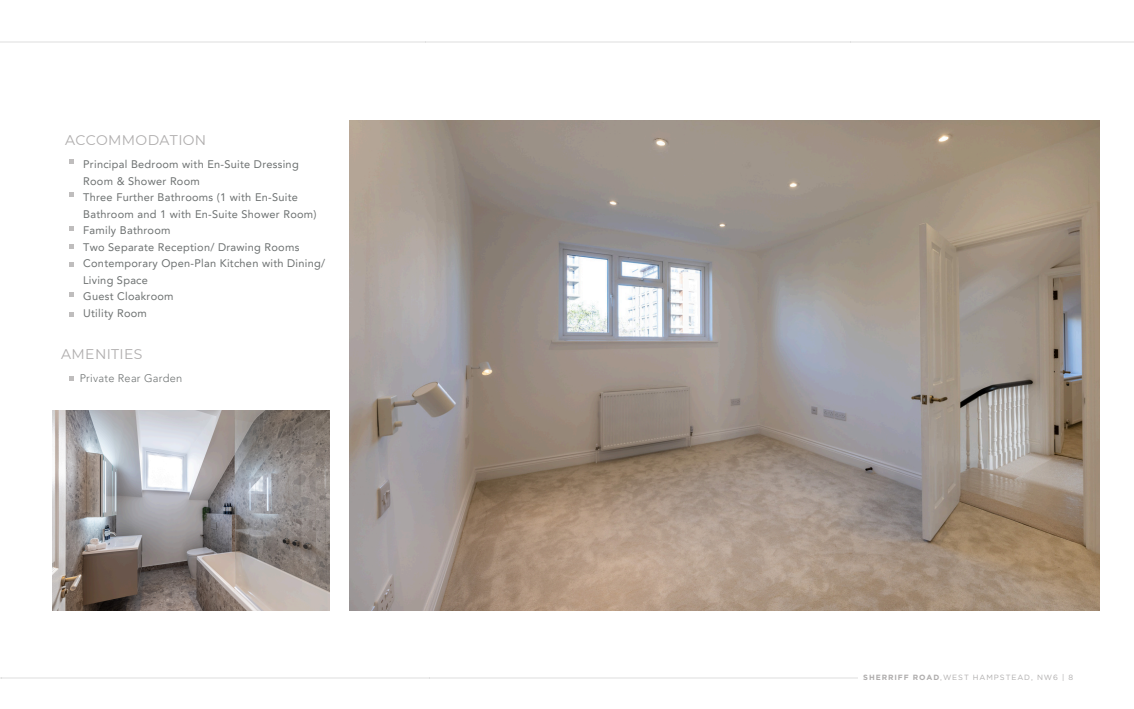
<style>
.page{position:relative;width:1134px;height:709px;background:#fff}
.page>*{position:absolute;margin:0;border:0;box-sizing:border-box;transform-origin:0 0}
.t1{font:14px "Montserrat";letter-spacing:.025em;color:#afadad}
.t2{font:11px/16.5px "Avenir LT Pro";letter-spacing:.025em;color:#6c7070}
.t3{font:300 11px "Avenir LT Pro";letter-spacing:.025em;color:#6c7070}
.t4{font:7.5px "Gotham";letter-spacing:.12em;color:#afadad}
.s1{font-weight:700}
</style>
<div class="page">
<hr style="left:0;top:41px;width:426px;height:2px;background:#231f20">
<hr style="left:425px;top:41px;width:426px;height:2px;background:#231f20">
<hr style="left:851px;top:41px;width:283px;height:2px;background:#231f20">
<img style="left:349px;top:120px;width:750px;height:490px">
<img style="left:52px;top:410px;width:277px;height:200px">
<svg style="left:69px;top:160px;width:4px;height:4px"></svg>
<svg style="left:69px;top:192px;width:4px;height:4px"></svg>
<svg style="left:69px;top:292px;width:4px;height:4px"></svg>
<svg style="left:69px;top:226px;width:4px;height:5px"></svg>
<svg style="left:69px;top:244px;width:4px;height:4px"></svg>
<svg style="left:69px;top:377px;width:4px;height:4px"></svg>
<hr style="left:1px;top:677px;width:429px;height:2px;background:#231f20">
<hr style="left:429px;top:677px;width:428px;height:2px;background:#231f20">
<svg style="left:69px;top:312px;width:4px;height:5px"></svg>
<svg style="left:69px;top:262px;width:4px;height:4px"></svg>
<p class="t1" style="left:65px;top:132px;width:143px">ACCOMMODATION</p>
<h1 class="t2" style="left:83px;top:157px;width:244px">Principal Bedroom with En-Suite Dressing<br>Room &amp; Shower Room<br>Three Further Bathrooms (1 with En-Suite<br>Bathroom and 1 with En-Suite Shower Room)<br>Family Bathroom<br>Two Separate Reception/ Drawing Rooms<br>Contemporary Open-Plan Kitchen with Dining/<br>Living Space<br>Guest Cloakroom<br>Utility Room</h1>
<h2 class="t1" style="left:61px;top:345px;width:83px">AMENITIES</h2>
<h1 class="t3" style="left:80px;top:373px;width:104px">Private Rear Garden</h1>
<h2 class="t4" style="left:863px;top:672px;width:212px"><span class="s1">SHERRIFF ROAD</span>,WEST HAMPSTEAD, NW6 | 8</h2>
</div>
